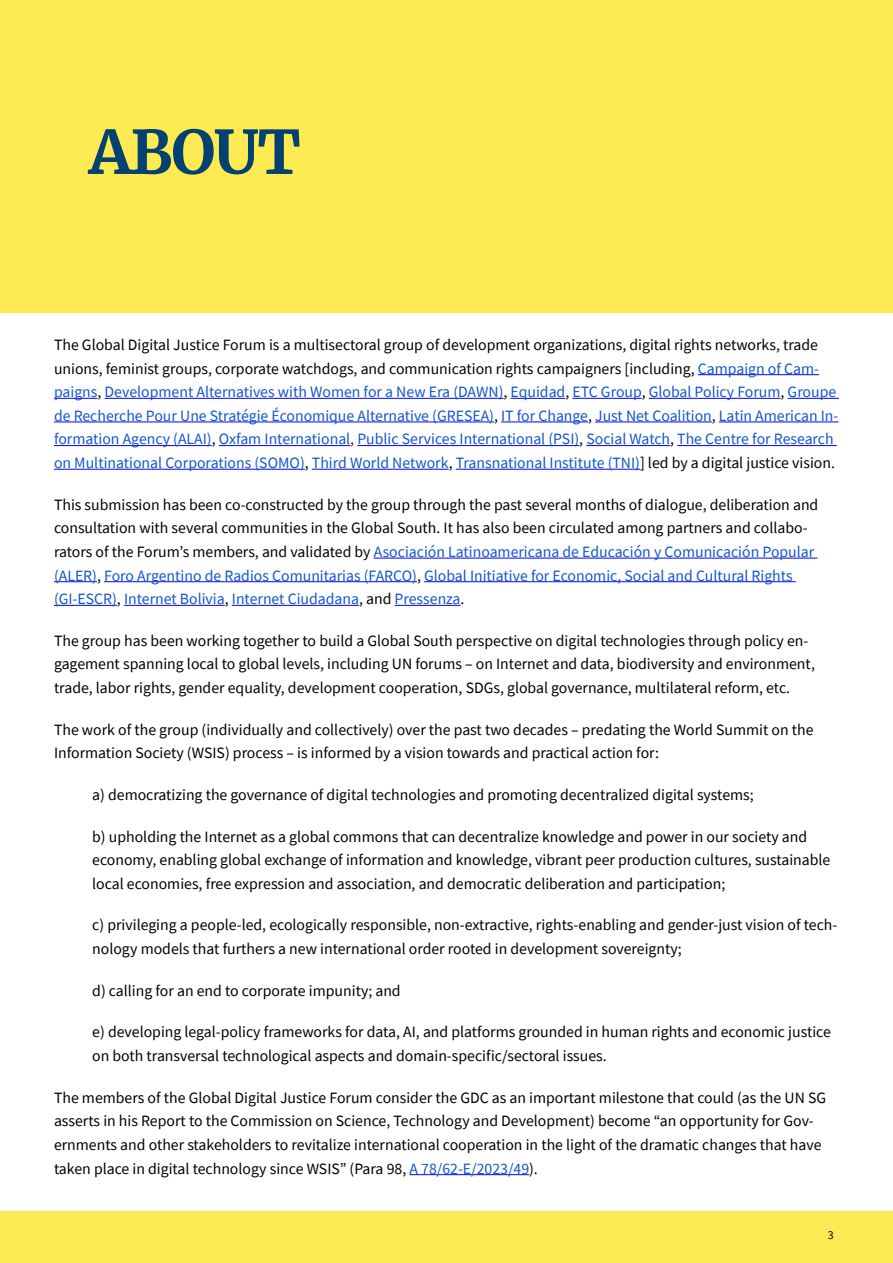
<style>
.page{position:relative;width:893px;height:1263px;background:#fff}
.page>*{position:absolute;margin:0;border:0;box-sizing:border-box;transform-origin:0 0}
.t1{font:700 60px "Merriweather";letter-spacing:-.02em;color:#024170}
.t2{font:15.75px/23.7px "Source Sans Pro";color:#000}
.t3{font:15.75px/23.7px "Source Sans Pro";color:#15c}
.t4{font:12px "Source Sans Pro";color:#000}
.s1{color:#000}
.s2{color:#980000}
.s3{color:#15c}
</style>
<div class="page">
<div style="left:0;top:1211px;width:893px;height:52px;background:#feea52"></div>
<hr style="left:698px;top:374px;width:121px;height:1px;background:#00f">
<hr style="left:54px;top:398px;width:43px;height:1px;background:#00f">
<hr style="left:105px;top:398px;width:399px;height:1px;background:#00f">
<hr style="left:511px;top:398px;width:54px;height:1px;background:#00f">
<hr style="left:572px;top:398px;width:70px;height:1px;background:#00f">
<hr style="left:649px;top:398px;width:131px;height:1px;background:#00f">
<hr style="left:788px;top:398px;width:51px;height:1px;background:#00f">
<hr style="left:54px;top:422px;width:440px;height:1px;background:#00f">
<hr style="left:501px;top:422px;width:87px;height:1px;background:#00f">
<hr style="left:595px;top:422px;width:117px;height:1px;background:#00f">
<hr style="left:719px;top:422px;width:119px;height:1px;background:#00f">
<hr style="left:54px;top:445px;width:158px;height:1px;background:#00f">
<hr style="left:219px;top:445px;width:131px;height:1px;background:#00f">
<hr style="left:357px;top:445px;width:222px;height:1px;background:#00f">
<hr style="left:586px;top:445px;width:84px;height:1px;background:#00f">
<hr style="left:677px;top:445px;width:160px;height:1px;background:#00f">
<hr style="left:54px;top:469px;width:251px;height:1px;background:#00f">
<hr style="left:312px;top:469px;width:137px;height:1px;background:#00f">
<hr style="left:456px;top:469px;width:184px;height:1px;background:#00f">
<hr style="left:374px;top:558px;width:443px;height:1px;background:#00f">
<hr style="left:54px;top:581px;width:43px;height:1px;background:#00f">
<hr style="left:104px;top:581px;width:313px;height:1px;background:#00f">
<hr style="left:424px;top:581px;width:372px;height:1px;background:#00f">
<hr style="left:54px;top:605px;width:63px;height:1px;background:#00f">
<hr style="left:124px;top:605px;width:101px;height:1px;background:#00f">
<hr style="left:232px;top:605px;width:127px;height:1px;background:#00f">
<hr style="left:395px;top:605px;width:66px;height:1px;background:#00f">
<hr style="left:409px;top:1174px;width:120px;height:1px;background:#00f">
<div style="left:0;top:0;width:893px;height:313px;background:#feea52"></div>
<h1 class="t1" style="left:89px;top:114px;width:213px">ABOUT</h1>
<p class="t3" style="left:54px;top:333px;width:786px"><span class="s1">The Global Digital Justice Forum is a multisectoral group of development organizations, digital rights networks, trade unions, feminist groups, corporate watchdogs, and communication rights campaigners [including,</span> Campaign of Cam&shy;paigns<span class="s1">,</span> Development Alternatives with Women for a New Era (DAWN)<span class="s1">,</span> Equidad<span class="s1">,</span> ETC Group<span class="s1">,</span> Global Policy Forum<span class="s1">,</span> Groupe de Recherche Pour Une Stratégie Économique Alternative (GRESEA)<span class="s1">,</span> IT for Change<span class="s1">,</span> Just Net Coalition<span class="s1">,</span> Latin American In&shy;formation Agency (ALAI)<span class="s1">,</span> Oxfam International<span class="s2">,</span> Public Services International (PSI)<span class="s1">,</span> Social Watch<span class="s1">,</span> The Centre for Research on Multinational Corporations (SOMO)<span class="s1">,</span> Third World Network<span class="s1">,</span> Transnational Institute (TNI)<span class="s1">] led by a digital justice vision.</span></p>
<p class="t2" style="left:54px;top:492px;width:766px">This submission has been co-constructed by the group through the past several months of dialogue, deliberation and consultation with several communities in the Global South. It has also been circulated among partners and collabo&shy;rators of the Forum’s members, and validated by <span class="s3">Asociación Latinoamericana de Educación y Comunicación Popular (ALER)</span>, <span class="s3">Foro Argentino de Radios Comunitarias (FARCO)</span>, <span class="s3">Global Initiative for Economic, Social and Cultural Rights (GI-ESCR)</span>, <span class="s3">Internet Bolivia</span>, <span class="s3">Internet Ciudadana</span>, and <span class="s3">Pressenza</span>.</p>
<p class="t2" style="left:54px;top:629px;width:762px">The group has been working together to build a Global South perspective on digital technologies through policy en&shy;gagement spanning local to global levels, including UN forums – on Internet and data, biodiversity and environment, trade, labor rights, gender equality, development cooperation, SDGs, global governance, multilateral reform, etc.</p>
<p class="t2" style="left:54px;top:717px;width:761px">The work of the group (individually and collectively) over the past two decades – predating the World Summit on the<br>Information Society (WSIS) process – is informed by a vision towards and practical action for:</p>
<p class="t2" style="left:92px;top:783px;width:663px">a) democratizing the governance of digital technologies and promoting decentralized digital systems;</p>
<p class="t2" style="left:92px;top:824px;width:740px">b) upholding the Internet as a global commons that can decentralize knowledge and power in our society and economy, enabling global exchange of information and knowledge, vibrant peer production cultures, sustainable local economies, free expression and association, and democratic deliberation and participation;</p>
<p class="t2" style="left:92px;top:913px;width:747px">c) privileging a people-led, ecologically responsible, non-extractive, rights-enabling and gender-just vision of tech&shy;nology models that furthers a new international order rooted in development sovereignty;</p>
<p class="t2" style="left:92px;top:978px;width:310px">d) calling for an end to corporate impunity; and</p>
<p class="t2" style="left:92px;top:1020px;width:740px">e) developing legal-policy frameworks for data, AI, and platforms grounded in human rights and economic justice on both transversal technological aspects and domain-specific/sectoral issues.</p>
<p class="t2" style="left:54px;top:1085px;width:774px">The members of the Global Digital Justice Forum consider the GDC as an important milestone that could (as the UN SG asserts in his Report to the Commission on Science, Technology and Development) become “an opportunity for Gov&shy;ernments and other stakeholders to revitalize international cooperation in the light of the dramatic changes that have taken place in digital technology since WSIS” (Para 98, <span class="s3">A 78/62-E/2023/49</span>).</p>
<p class="t4" style="left:828px;top:1228px;width:7px">3</p>
</div>
